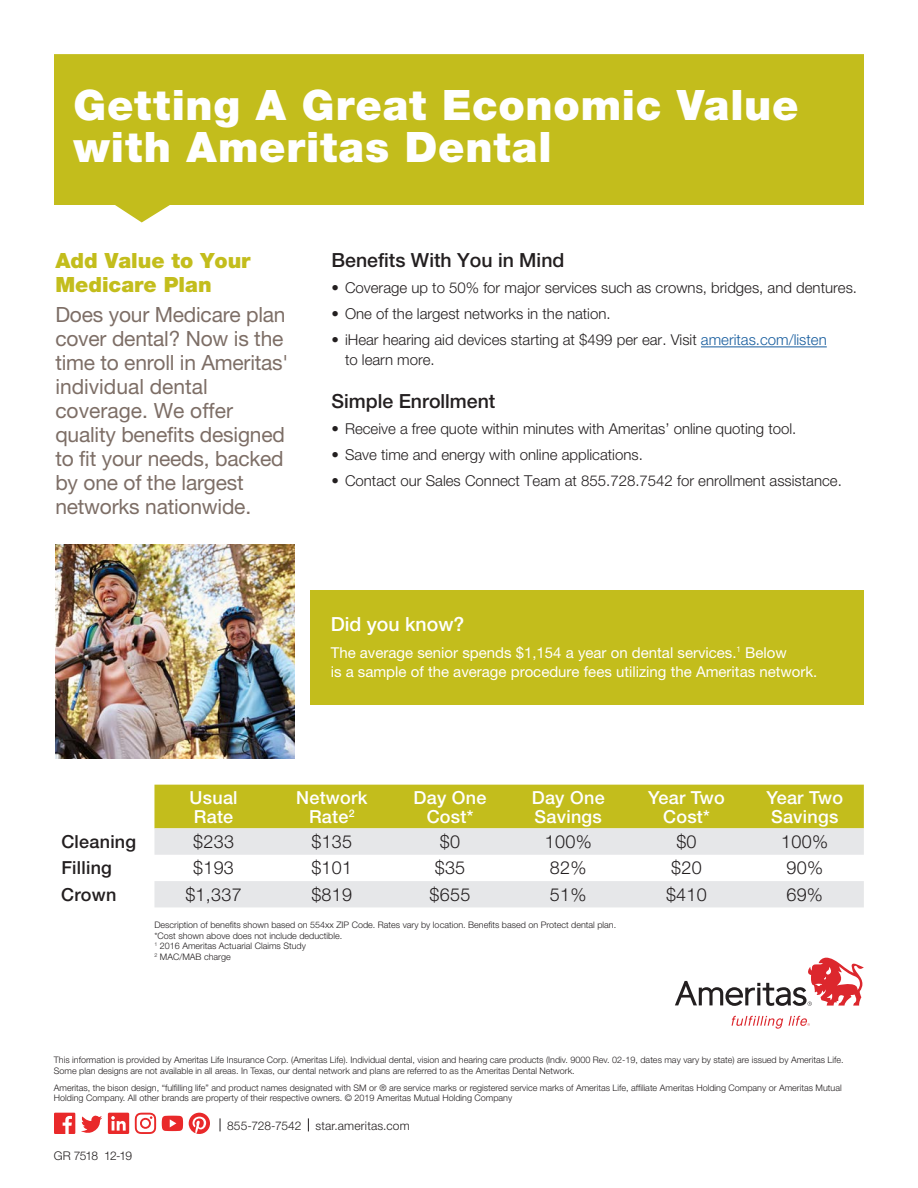
<style>
.page{position:relative;width:918px;height:1188px;background:#fff}
.page>*{position:absolute;margin:0;border:0;box-sizing:border-box;transform-origin:0 0}
.t1{font:900 42px/42px "Helvetica Neue LT Std";letter-spacing:.02em;color:#fff}
.t2{font:21px/24px "Helvetica Neue LT Std";letter-spacing:-.01em;color:#7d6e66}
.t3{font:900 21px/24px "Helvetica Neue LT Std";color:#c3bd1c}
.t4{font:500 19.5px "Helvetica Neue LT Std";color:#231f20}
.t5{font:500 19.5px "Helvetica Neue LT Std";color:#fff}
.t6{font:500 18px/19.5px "Helvetica Neue LT Std";letter-spacing:.015em;color:#fff}
.t7{font:300 18px "Helvetica Neue LT Std";letter-spacing:.015em;color:#231f20}
.t8{font:500 18px "Helvetica Neue LT Std";letter-spacing:.015em;color:#231f20}
.t9{font:300 15px/19.5px "Helvetica Neue LT Std";color:#231f20}
.t10{font:15px/19.5px "Helvetica Neue LT Std";color:#fff}
.t11{font:300 12px "Helvetica Neue LT Std";letter-spacing:.01em;color:#231f20}
.t12{font:300 12px "Helvetica Neue LT Std";letter-spacing:-.065em;color:#231f20}
.t13{font:300 9px/10.5px "Helvetica Neue LT Std";color:#231f20}
.s1{color:#175d9e}
</style>
<div class="page">
<svg style="left:54px;top:54px;width:810px;height:168px;background:#c8c332"></svg>
<hr style="left:701px;top:347px;width:126px;height:1px;background:#175d9e">
<svg style="left:732px;top:1016px;width:78px;height:13px"></svg>
<svg style="left:675px;top:958px;width:189px;height:48px"></svg>
<div style="left:154px;top:785px;width:710px;height:43px;background:#c3bd1c"></div>
<svg style="left:154px;top:828px;width:710px;height:79px;fill:#e6e7e9"></svg>
<img style="left:55px;top:544px;width:239px;height:214px">
<div style="left:310px;top:590px;width:554px;height:114px;background:#c3bd1c"></div>
<svg style="left:189px;top:1113px;width:21px;height:21px"></svg>
<svg style="left:162px;top:1116px;width:21px;height:15px"></svg>
<svg style="left:135px;top:1113px;width:21px;height:21px"></svg>
<svg style="left:108px;top:1113px;width:21px;height:21px"></svg>
<svg style="left:81px;top:1116px;width:21px;height:17px"></svg>
<svg style="left:54px;top:1113px;width:21px;height:21px"></svg>
<svg style="left:220px;top:1118px;width:1px;height:13px"></svg>
<svg style="left:308px;top:1118px;width:1px;height:13px"></svg>
<h1 class="t1" style="left:73px;top:84px;width:727px">Getting A Great Economic Value with Ameritas Dental</h1>
<h2 class="t3" style="left:55px;top:248px;width:197px">Add Value to Your<br>Medicare Plan</h2>
<h2 class="t2" style="left:55px;top:303px;width:235px">Does your Medicare plan cover dental? Now is the time to enroll in Ameritas' individual dental coverage. We offer quality benefits designed to fit your needs, backed by one of the largest networks nationwide.</h2>
<h3 class="t4" style="left:332px;top:248px;width:234px">Benefits With You in Mind</h3>
<h3 class="t9" style="left:332px;top:277px;width:527px">• Coverage up to 50% for major services such as crowns, bridges, and dentures.</h3>
<h3 class="t9" style="left:332px;top:304px;width:281px">• One of the largest networks in the nation.</h3>
<h3 class="t9" style="left:345px;top:330px;width:483px;text-indent:-14px">• iHear hearing aid devices starting at $499 per ear. Visit <span class="s1">ameritas.com/listen </span>to learn more.</h3>
<h3 class="t4" style="left:332px;top:389px;width:165px">Simple Enrollment</h3>
<h3 class="t9" style="left:332px;top:418px;width:466px">• Receive a free quote within minutes with Ameritas’ online quoting tool.</h3>
<h3 class="t9" style="left:332px;top:445px;width:313px">• Save time and energy with online applications.</h3>
<h3 class="t9" style="left:332px;top:471px;width:512px">• Contact our Sales Connect Team at 855.728.7542 for enrollment assistance.</h3>
<h3 class="t5" style="left:331px;top:613px;width:135px">Did you know?</h3>
<h3 class="t10" style="left:331px;top:642px;width:488px">The average senior spends $1,154 a year on dental services.<sup>1</sup> Below<br>is a sample of the average procedure fees utilizing the Ameritas network.</h3>
<h3 class="t6" style="left:190px;top:787px;width:50px">Usual<br>Rate</h3>
<h3 class="t6" style="left:296px;top:787px;width:73px;text-align:center">Network<br>Rate<sup>2</sup></h3>
<h3 class="t6" style="left:414px;top:787px;width:74px;text-align:center">Day One<br>Cost*</h3>
<h3 class="t6" style="left:532px;top:787px;width:74px">Day One<br>Savings</h3>
<h3 class="t6" style="left:648px;top:787px;width:78px;text-align:center">Year Two<br>Cost*</h3>
<h3 class="t6" style="left:766px;top:787px;width:78px">Year Two<br>Savings</h3>
<h3 class="t8" style="left:61px;top:831px;width:76px">Cleaning</h3>
<h3 class="t7" style="left:193px;top:831px;width:42px">$233</h3>
<h3 class="t7" style="left:311px;top:831px;width:42px">$135</h3>
<h3 class="t7" style="left:440px;top:831px;width:22px">$0</h3>
<h3 class="t7" style="left:545px;top:831px;width:48px">100%</h3>
<h3 class="t7" style="left:676px;top:831px;width:22px">$0</h3>
<h3 class="t7" style="left:781px;top:831px;width:48px">100%</h3>
<h3 class="t8" style="left:61px;top:857px;width:52px">Filling</h3>
<h3 class="t7" style="left:193px;top:857px;width:42px">$193</h3>
<h3 class="t7" style="left:311px;top:857px;width:42px">$101</h3>
<h3 class="t7" style="left:435px;top:857px;width:32px">$35</h3>
<h3 class="t7" style="left:550px;top:857px;width:38px">82%</h3>
<h3 class="t7" style="left:671px;top:857px;width:32px">$20</h3>
<h3 class="t7" style="left:786px;top:857px;width:38px">90%</h3>
<h3 class="t8" style="left:61px;top:884px;width:57px">Crown</h3>
<h3 class="t7" style="left:185px;top:883px;width:58px">$1,337</h3>
<h3 class="t7" style="left:311px;top:883px;width:42px">$819</h3>
<h3 class="t7" style="left:430px;top:883px;width:42px">$655</h3>
<h3 class="t7" style="left:550px;top:883px;width:38px">51%</h3>
<h3 class="t7" style="left:666px;top:883px;width:42px">$410</h3>
<h3 class="t7" style="left:786px;top:883px;width:38px">69%</h3>
<p class="t13" style="left:154px;top:920px;width:463px">Description of benefits shown based on 554xx ZIP Code. Rates vary by location. Benefits based on Protect dental plan. *Cost shown above does not include deductible.<br><sup>1</sup> 2016 Ameritas Actuarial Claims Study<br><sup>2</sup> MAC/MAB charge</p>
<p class="t13" style="left:54px;top:1055px;width:791px">This information is provided by Ameritas Life Insurance Corp. (Ameritas Life). Individual dental, vision and hearing care products (Indiv. 9000 Rev. 02-19, dates may vary by state) are issued by Ameritas Life.<br>Some plan designs are not available in all areas. In Texas, our dental network and plans are referred to as the Ameritas Dental Network.</p>
<p class="t13" style="left:54px;top:1082px;width:789px">Ameritas, the bison design, “fulfilling life” and product names designated with SM or ® are service marks or registered service marks of Ameritas Life, affiliate Ameritas Holding Company or Ameritas Mutual<br>Holding Company. All other brands are property of their respective owners. © 2019 Ameritas Mutual Holding Company</p>
<h3 class="t12" style="left:54px;top:1148px;width:80px">GR 7518 12-19</h3>
<h3 class="t11" style="left:227px;top:1119px;width:184px">855-728-7542 star.ameritas.com</h3>
</div>
